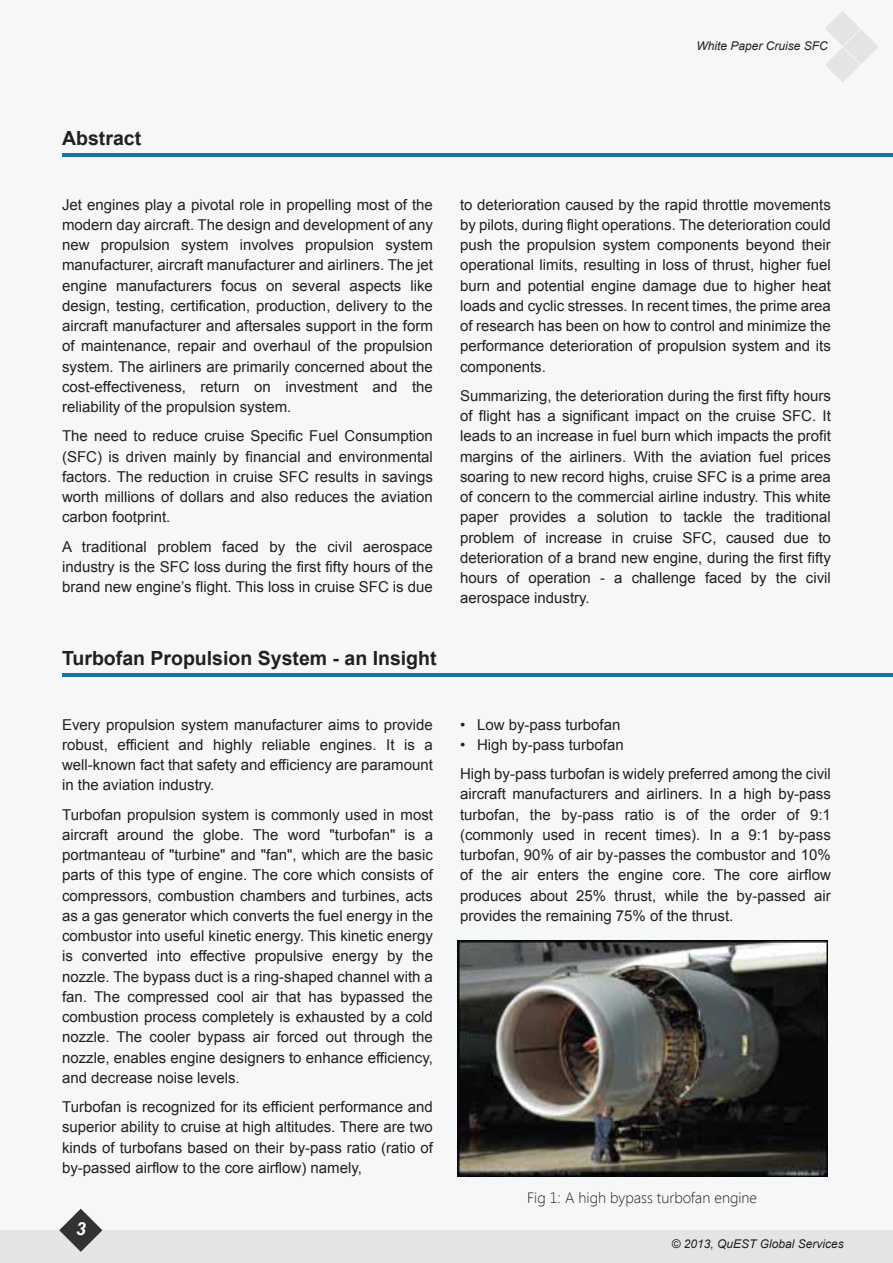
<style>
.page{position:relative;width:893px;height:1263px;background:#f6f7f8}
.page>*{position:absolute;margin:0;border:0;box-sizing:border-box;transform-origin:0 0}
.t1{font:700 19.5px "Arial";color:#231f20}
.t2{font:italic 700 18px "Arial";color:#fff}
.t3{font:15px/20.2px "Arial";color:#231f20;text-align:justify}
.t4{font:300 15px "Segoe UI";color:#231f20}
.t5{font:italic 12px "Arial";color:#231f20}
</style>
<div class="page">
<hr style="left:62px;top:153px;width:831px;height:3px;background:#1673a4">
<hr style="left:62px;top:673px;width:831px;height:3px;background:#1673a4">
<div style="left:0;top:1230px;width:893px;height:33px;background:#e3e5e4"></div>
<svg style="left:59px;top:1209px;width:43px;height:43px"></svg>
<svg style="left:825px;top:11px;width:53px;height:71px"></svg>
<img style="left:457px;top:940px;width:370px;height:236px">
<p class="t5" style="left:696px;top:38px;width:133px">White Paper Cruise SFC</p>
<h1 class="t1" style="left:62px;top:126px;width:81px">Abstract</h1>
<p class="t3" style="left:62px;top:194px;width:372px">Jet engines play a pivotal role in propelling most of the modern day aircraft. The design and development of any new propulsion system involves propulsion system manufacturer, aircraft manufacturer and airliners. The jet engine manufacturers focus on several aspects like design, testing, certification, production, delivery to the aircraft manufacturer and aftersales support in the form of maintenance, repair and overhaul of the propulsion system. The airliners are primarily concerned about the cost-effectiveness, return on investment and the reliability of the propulsion system.</p>
<p class="t3" style="left:62px;top:426px;width:372px">The need to reduce cruise Specific Fuel Consumption (SFC) is driven mainly by financial and environmental factors. The reduction in cruise SFC results in savings worth millions of dollars and also reduces the aviation carbon footprint.</p>
<p class="t3" style="left:62px;top:536px;width:372px">A traditional problem faced by the civil aerospace industry is the SFC loss during the first fifty hours of the brand new engine’s flight. This loss in cruise SFC is due</p>
<h1 class="t1" style="left:62px;top:646px;width:376px">Turbofan Propulsion System - an Insight</h1>
<p class="t3" style="left:62px;top:714px;width:372px">Every propulsion system manufacturer aims to provide robust, efficient and highly reliable engines. It is a well-known fact that safety and efficiency are paramount in the aviation industry.</p>
<p class="t3" style="left:62px;top:804px;width:372px">Turbofan propulsion system is commonly used in most aircraft around the globe. The word "turbofan" is a portmanteau of "turbine" and "fan", which are the basic parts of this type of engine. The core which consists of compressors, combustion chambers and turbines, acts as a gas generator which converts the fuel energy in the combustor into useful kinetic energy. This kinetic energy is converted into effective propulsive energy by the nozzle. The bypass duct is a ring-shaped channel with a fan. The compressed cool air that has bypassed the combustion process completely is exhausted by a cold nozzle. The cooler bypass air forced out through the nozzle, enables engine designers to enhance efficiency, and decrease noise levels.</p>
<p class="t3" style="left:62px;top:1097px;width:372px">Turbofan is recognized for its efficient performance and superior ability to cruise at high altitudes. There are two kinds of turbofans based on their by-pass ratio (ratio of by-passed airflow to the core airflow) namely,</p>
<p class="t2" style="left:76px;top:1216px;width:12px">3</p>
<p class="t3" style="left:460px;top:194px;width:372px">to deterioration caused by the rapid throttle movements by pilots, during flight operations. The deterioration could push the propulsion system components beyond their operational limits, resulting in loss of thrust, higher fuel burn and potential engine damage due to higher heat loads and cyclic stresses. In recent times, the prime area of research has been on how to control and minimize the performance deterioration of propulsion system and its components.</p>
<p class="t3" style="left:460px;top:386px;width:372px">Summarizing, the deterioration during the first fifty hours of flight has a significant impact on the cruise SFC. It leads to an increase in fuel burn which impacts the profit margins of the airliners. With the aviation fuel prices soaring to new record highs, cruise SFC is a prime area of concern to the commercial airline industry. This white paper provides a solution to tackle the traditional problem of increase in cruise SFC, caused due to deterioration of a brand new engine, during the first fifty hours of operation - a challenge faced by the civil aerospace industry.</p>
<p class="t3" style="left:460px;top:714px;width:162px">• Low by-pass turbofan</p>
<p class="t3" style="left:460px;top:730px;width:372px;line-height:29.2px">• High by-pass turbofan<br>High by-pass turbofan is widely preferred among the civil</p>
<p class="t3" style="left:460px;top:784px;width:372px">aircraft manufacturers and airliners. In a high by-pass turbofan, the by-pass ratio is of the order of 9:1 (commonly used in recent times). In a 9:1 by-pass turbofan, 90% of air by-passes the combustor and 10% of the air enters the engine core. The core airflow produces about 25% thrust, while the by-passed air provides the remaining 75% of the thrust.</p>
<p class="t4" style="left:527px;top:1187px;width:231px">Fig 1: A high bypass turbofan engine</p>
<p class="t5" style="left:672px;top:1236px;width:174px">© 2013, QuEST Global Services</p>
</div>
